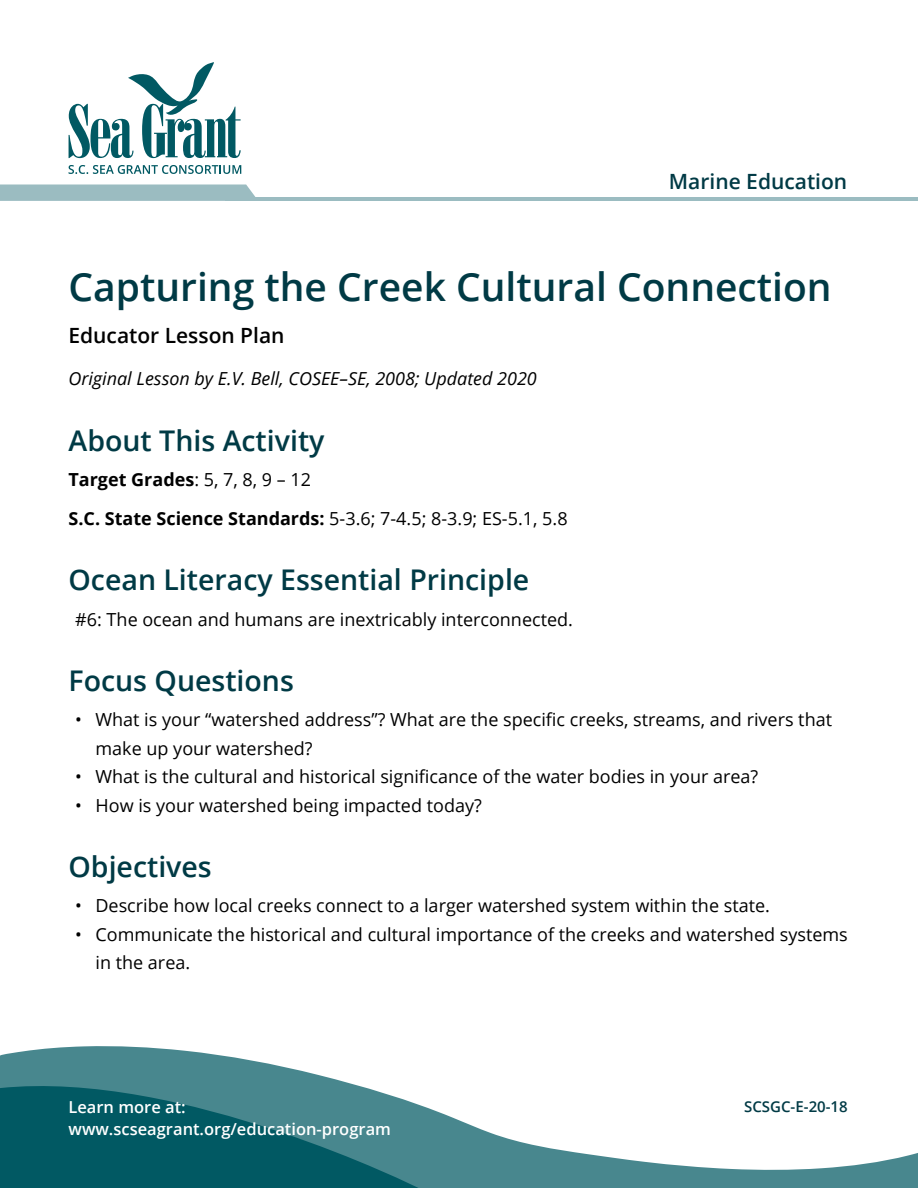
<style>
.page{position:relative;width:918px;height:1188px;background:#fff}
.page>*{position:absolute;margin:0;border:0;box-sizing:border-box;transform-origin:0 0}
.t1{font:600 39px "Open Sans";color:#003a45}
.t2{font:600 28.5px "Open Sans";color:#003a45}
.t3{font:600 21px "Open Sans";color:#000}
.t4{font:600 21px "Open Sans";color:#003a45}
.t5{font:18px/28.5px "Open Sans";color:#000}
.t6{font:italic 18px "Open Sans";color:#000}
.t7{font:600 16.5px/22.5px "Open Sans";color:#fff}
.t8{font:600 15px "Open Sans";color:#003a45}
.s1{font-weight:700}
</style>
<div class="page">
<svg style="left:0;top:185px;width:256px;height:16px;background:#9dbdc2"></svg>
<hr style="left:226px;top:197px;width:692px;height:4px;background:#9bbcc1">
<svg style="left:69px;top:165px;width:172px;height:9px"></svg>
<svg style="left:69px;top:62px;width:172px;height:96px"></svg>
<svg style="left:0;top:1046px;width:918px;height:142px"></svg>
<svg style="left:0;top:1069px;width:418px;height:119px;background:#267179"></svg>
<p class="t4" style="left:669px;top:167px;width:180px">Marine Education</p>
<h2 class="t1" style="left:69px;top:260px;width:765px">Capturing the Creek Cultural Connection</h2>
<h2 class="t3" style="left:69px;top:321px;width:218px">Educator Lesson Plan</h2>
<h2 class="t6" style="left:69px;top:366px;width:470px">Original Lesson by E.V. Bell, COSEE–SE, 2008; Updated 2020</h2>
<h2 class="t2" style="left:69px;top:421px;width:257px">About This Activity</h2>
<h2 class="t5" style="left:69px;top:459px;width:501px;line-height:39.3px"><span class="s1">Target Grades</span>: 5, 7, 8, 9 – 12<br><span class="s1">S.C. State Science Standards:</span> 5-3.6; 7-4.5; 8-3.9; ES-5.1, 5.8</h2>
<h2 class="t2" style="left:69px;top:560px;width:462px">Ocean Literacy Essential Principle</h2>
<h2 class="t5" style="left:75px;top:604px;width:499px">#6: The ocean and humans are inextricably interconnected.</h2>
<h2 class="t2" style="left:69px;top:661px;width:227px">Focus Questions</h2>
<p class="t5" style="left:96px;top:705px;width:738px;text-indent:-20px">• What is your “watershed address”? What are the specific creeks, streams, and rivers that make up your watershed?</p>
<p class="t5" style="left:75px;top:762px;width:684px">• What is the cultural and historical significance of the water bodies in your area?</p>
<p class="t5" style="left:75px;top:790px;width:408px">• How is your watershed being impacted today?</p>
<h2 class="t2" style="left:69px;top:847px;width:145px">Objectives</h2>
<p class="t5" style="left:75px;top:891px;width:696px">• Describe how local creeks connect to a larger watershed system within the state.</p>
<p class="t5" style="left:96px;top:919px;width:754px;text-indent:-20px">• Communicate the historical and cultural importance of the creeks and watershed systems in the area.</p>
<p class="t7" style="left:69px;top:1095px;width:324px">Learn more at: www.scseagrant.org/education-program</p>
<p class="t8" style="left:744px;top:1097px;width:105px">SCSGC-E-20-18</p>
</div>
